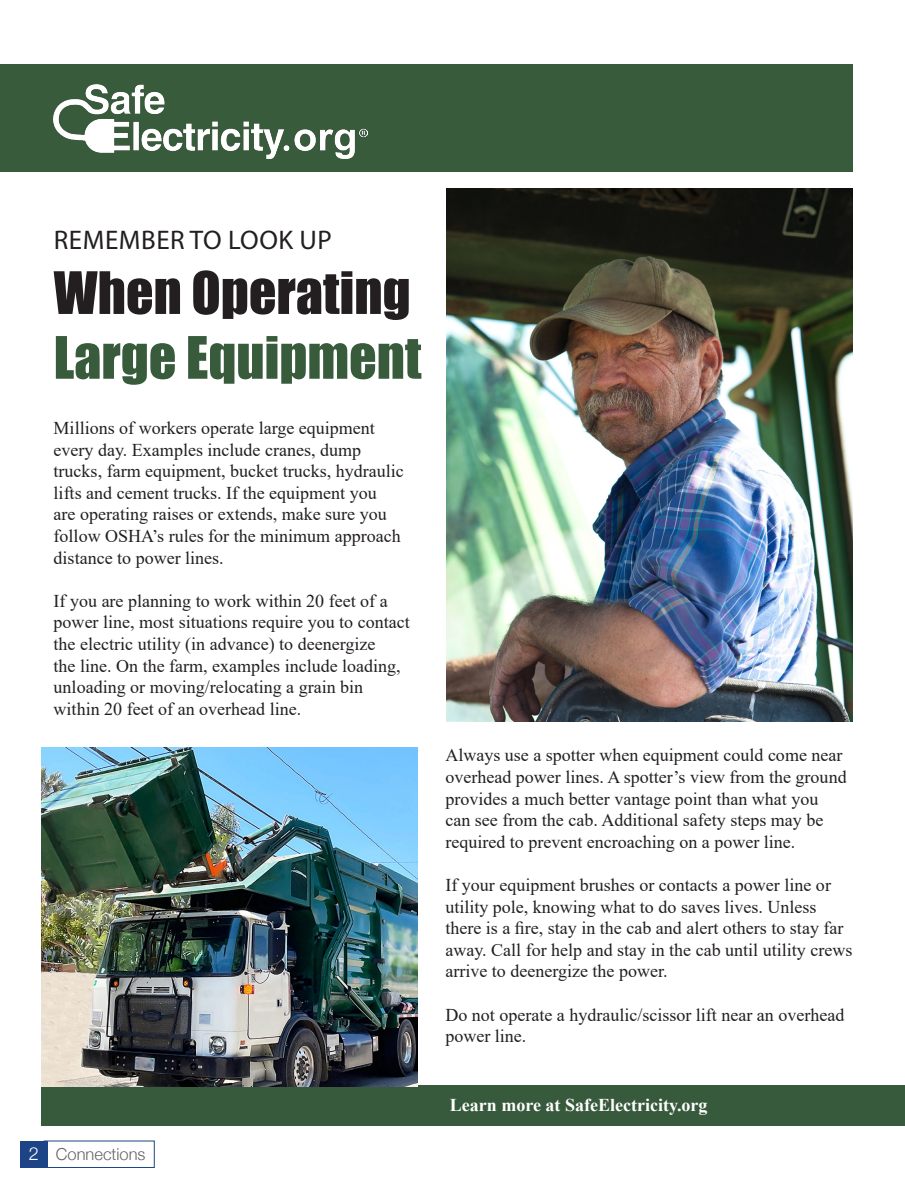
<style>
.page{position:relative;width:905px;height:1188px;background:#fff}
.page>*{position:absolute;margin:0;border:0;box-sizing:border-box;transform-origin:0 0}
.t1{font:54px "Impact";color:#385b3c}
.t2{font:54px "Impact";color:#231f20}
.t3{font:27px "Myriad Pro";letter-spacing:.02em;color:#231f20}
.t4{font:18px/21.6px "Times New Roman";color:#231f20}
.t5{font:700 18px "Times New Roman";color:#fff}
.t6{font:300 16.5px "Helvetica Neue";color:#636466}
.s1{font-size:18px;color:#fff}
</style>
<div class="page">
<div style="left:44px;top:1141px;width:110px;height:27px;border:1px solid #1d4486"></div>
<div style="left:20px;top:1141px;width:27px;height:27px;background:#1d4486"></div>
<div style="left:42px;top:1086px;width:862px;height:40px;background:#385a3c"></div>
<div style="left:0;top:64px;width:852px;height:108px;background:#385b3c"></div>
<img style="left:54px;top:84px;width:314px;height:75px">
<img style="left:447px;top:189px;width:405px;height:533px">
<img style="left:42px;top:747px;width:375px;height:339px">
<h2 class="t3" style="left:54px;top:223px;width:279px">REMEMBER TO LOOK UP</h2>
<h1 class="t2" style="left:54px;top:251px;width:358px">When Operating</h1>
<h1 class="t1" style="left:54px;top:316px;width:369px">Large Equipment</h1>
<p class="t4" style="left:54px;top:417px;width:351px">Millions of workers operate large equipment every day. Examples include cranes, dump trucks, farm equipment, bucket trucks, hydraulic lifts and cement trucks. If the equipment you<br>are operating raises or extends, make sure you follow OSHA’s rules for the minimum approach distance to power lines.</p>
<p class="t4" style="left:54px;top:589px;width:357px">If you are planning to work within 20 feet of a power line, most situations require you to contact the electric utility (in advance) to deenergize<br>the line. On the farm, examples include loading, unloading or moving/relocating a grain bin within 20 feet of an overhead line.</p>
<p class="t6" style="left:29px;top:1141px;width:118px"><span class="s1">2</span> Connections</p>
<p class="t4" style="left:445px;top:744px;width:403px">Always use a spotter when equipment could come near overhead power lines. A spotter’s view from the ground provides a much better vantage point than what you can see from the cab. Additional safety steps may be required to prevent encroaching on a power line.</p>
<p class="t4" style="left:445px;top:874px;width:408px">If your equipment brushes or contacts a power line or utility pole, knowing what to do saves lives. Unless there is a fire, stay in the cab and alert others to stay far away. Call for help and stay in the cab until utility crews arrive to deenergize the power.</p>
<p class="t4" style="left:445px;top:1003px;width:400px">Do not operate a hydraulic/scissor lift near an overhead power line.</p>
<p class="t5" style="left:450px;top:1092px;width:259px">Learn more at SafeElectricity.org</p>
</div>
